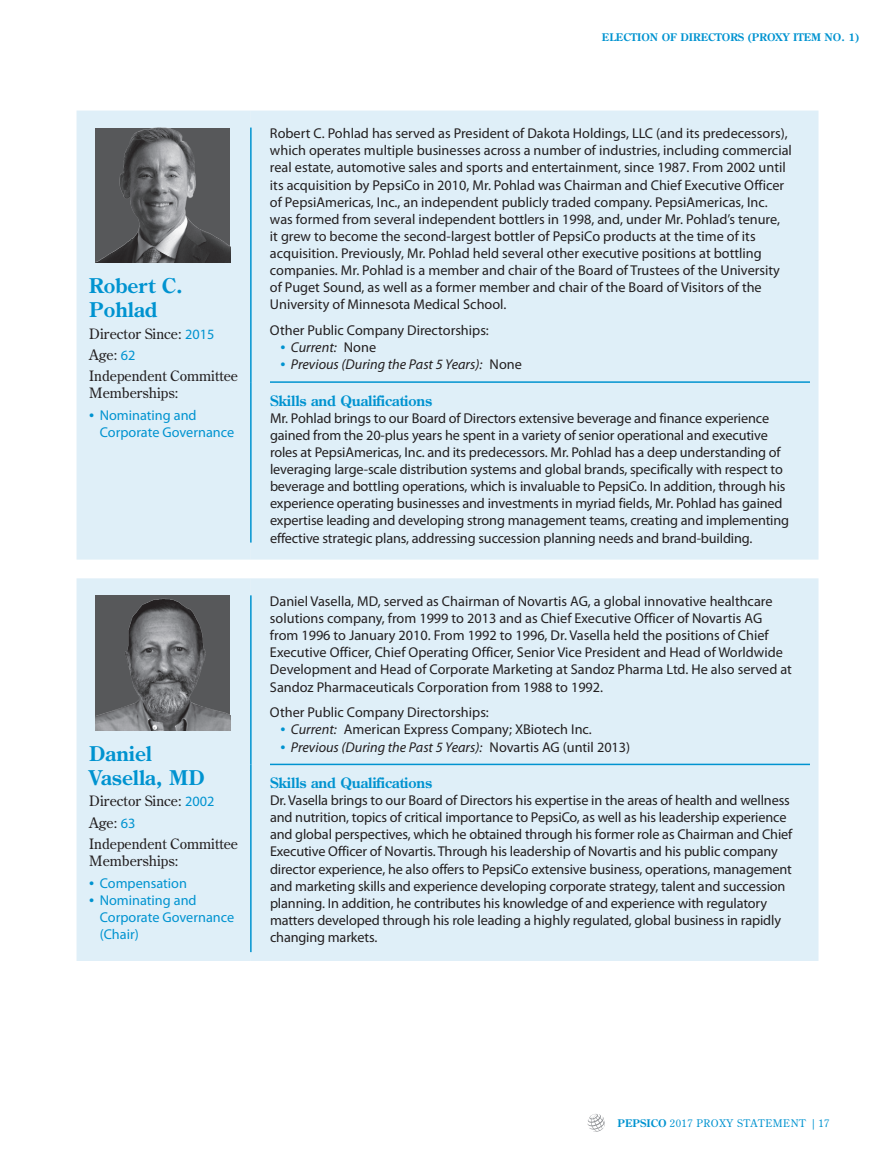
<style>
.page{position:relative;width:891px;height:1161px;background:#fff}
.page>*{position:absolute;margin:0;border:0;box-sizing:border-box;transform-origin:0 0}
.t1{font:700 20.25px/24.3px "Century Old Style Std";color:#0093d0}
.t2{font:14.25px/17.1px "Myriad Pro";letter-spacing:-.01em;color:#231f20}
.t3{font:14.25px/21.3px "Century Old Style Std";color:#231f20}
.t4{font:italic 14.25px "Myriad Pro";color:#231f20}
.t5{font:14.25px/17.2px "Myriad Pro";color:#0093d0}
.t6{font:700 14.25px "Century Old Style Std";letter-spacing:-.01em;color:#0093d0}
.t7{font:700 10.5px "Century Old Style Std";color:#0093d0}
.t8{font:10.5px "Century Old Style Std";letter-spacing:.055em;color:#0093d0}
.s1{font-family:"Myriad Pro";color:#0093d0}
.s2{font-size:18px}
.s3{font-style:normal;font-size:18px;color:#0093d0}
.s4{font-style:normal}
.s5{font-size:18px;color:#0093d0}
.s6{font-style:italic}
.s7{font-weight:700}
</style>
<div class="page">
<svg style="left:587px;top:1114px;width:18px;height:18px"></svg>
<div style="left:77px;top:111px;width:742px;height:449px;background:#dfeff8"></div>
<div style="left:251px;top:111px;width:19px;height:449px;background:#dfeff8"></div>
<hr style="left:250px;top:128px;width:2px;height:254px;background:#0093d0">
<hr style="left:250px;top:382px;width:2px;height:161px;background:#0093d0">
<hr style="left:270px;top:381px;width:540px;height:2px;background:#0093d0">
<img style="left:95px;top:128px;width:135px;height:135px">
<div style="left:77px;top:578px;width:742px;height:383px;background:#dfeff8"></div>
<div style="left:251px;top:578px;width:19px;height:383px;background:#dfeff8"></div>
<hr style="left:250px;top:595px;width:2px;height:169px;background:#0093d0">
<hr style="left:250px;top:764px;width:2px;height:188px;background:#0093d0">
<hr style="left:270px;top:764px;width:540px;height:1px;background:#0093d0">
<img style="left:95px;top:595px;width:135px;height:135px">
<p class="t7" style="left:602px;top:31px;width:44px">Election</p>
<p class="t7" style="left:662px;top:31px;width:199px">o f Directo rs (Proxy Item No . 1)</p>
<h1 class="t1" style="left:89px;top:273px;width:95px">Robert C.<br>Pohlad</h1>
<p class="t3" style="left:89px;top:322px;width:150px">Director Since: <span class="s1">2015<br></span>Age: <span class="s1">62<br></span>Independent Committee</p>
<p class="t3" style="left:89px;top:382px;width:91px">Memberships:</p>
<p class="t5" style="left:100px;top:406px;width:136px;text-indent:-11px"><span class="s2">•</span> Nominating and<br>Corporate Governance</p>
<h1 class="t1" style="left:89px;top:741px;width:117px">Daniel<br>Vasella, MD</h1>
<p class="t3" style="left:89px;top:790px;width:150px">Director Since: <span class="s1">2002<br></span>Age: <span class="s1">63<br></span>Independent Committee</p>
<p class="t3" style="left:89px;top:850px;width:91px">Memberships:</p>
<p class="t5" style="left:89px;top:874px;width:99px"><span class="s2">•</span> Compensation</p>
<p class="t5" style="left:100px;top:891px;width:136px;text-indent:-11px"><span class="s2">•</span> Nominating and<br>Corporate Governance (Chair)</p>
<p class="t2" style="left:270px;top:125px;width:523px">Robert C. Pohlad has served as President of Dakota Holdings, LLC (and its predecessors), which operates multiple businesses across a number of industries, including commercial real estate, automotive sales and sports and entertainment, since 1987. From 2002 until its acquisition by PepsiCo in 2010, Mr. Pohlad was Chairman and Chief Executive Officer of PepsiAmericas, Inc., an independent publicly traded company. PepsiAmericas, Inc. was formed from several independent bottlers in 1998, and, under Mr. Pohlad’s tenure,<br>it grew to become the second-largest bottler of PepsiCo products at the time of its acquisition. Previously, Mr. Pohlad held several other executive positions at bottling companies. Mr. Pohlad is a member and chair of the Board of Trustees of the University of Puget Sound, as well as a former member and chair of the Board of Visitors of the University of Minnesota Medical School.</p>
<p class="t2" style="left:270px;top:321px;width:220px">Other Public Company Directorships:</p>
<p class="t4" style="left:280px;top:339px;width:97px"><span class="s3">•</span> Current: <span class="s4">None</span></p>
<p class="t4" style="left:280px;top:356px;width:243px"><span class="s3">•</span> Previous (During the Past 5 Years): <span class="s4">None</span></p>
<p class="t6" style="left:270px;top:391px;width:164px">Skills and Qualifications</p>
<p class="t2" style="left:270px;top:409px;width:521px">Mr. Pohlad brings to our Board of Directors extensive beverage and finance experience gained from the 20-plus years he spent in a variety of senior operational and executive roles at PepsiAmericas, Inc. and its predecessors. Mr. Pohlad has a deep understanding of leveraging large-scale distribution systems and global brands, specifically with respect to beverage and bottling operations, which is invaluable to PepsiCo. In addition, through his experience operating businesses and investments in myriad fields, Mr. Pohlad has gained expertise leading and developing strong management teams, creating and implementing effective strategic plans, addressing succession planning needs and brand-building.</p>
<p class="t2" style="left:270px;top:593px;width:523px">Daniel Vasella, MD, served as Chairman of Novartis AG, a global innovative healthcare solutions company, from 1999 to 2013 and as Chief Executive Officer of Novartis AG from 1996 to January 2010. From 1992 to 1996, Dr. Vasella held the positions of Chief Executive Officer, Chief Operating Officer, Senior Vice President and Head of Worldwide Development and Head of Corporate Marketing at Sandoz Pharma Ltd. He also served at Sandoz Pharmaceuticals Corporation from 1988 to 1992.</p>
<p class="t2" style="left:270px;top:704px;width:220px">Other Public Company Directorships:</p>
<p class="t2" style="left:280px;top:721px;width:313px"><span class="s5">•</span> <span class="s6">Current:</span> American Express Company; XBiotech Inc.</p>
<p class="t4" style="left:280px;top:738px;width:351px"><span class="s3">•</span> Previous (During the Past 5 Years): <span class="s4">Novartis AG (until 2013)</span></p>
<p class="t6" style="left:270px;top:774px;width:164px">Skills and Qualifications</p>
<p class="t2" style="left:270px;top:792px;width:524px">Dr. Vasella brings to our Board of Directors his expertise in the areas of health and wellness and nutrition, topics of critical importance to PepsiCo, as well as his leadership experience and global perspectives, which he obtained through his former role as Chairman and Chief Executive Officer of Novartis. Through his leadership of Novartis and his public company director experience, he also offers to PepsiCo extensive business, operations, management and marketing skills and experience developing corporate strategy, talent and succession planning. In addition, he contributes his knowledge of and experience with regulatory matters developed through his role leading a highly regulated, global business in rapidly changing markets.</p>
<p class="t8" style="left:617px;top:1116px;width:213px"><span class="s7">PEPSICO</span> 2017 PROXY STATEMENT | 17</p>
</div>
